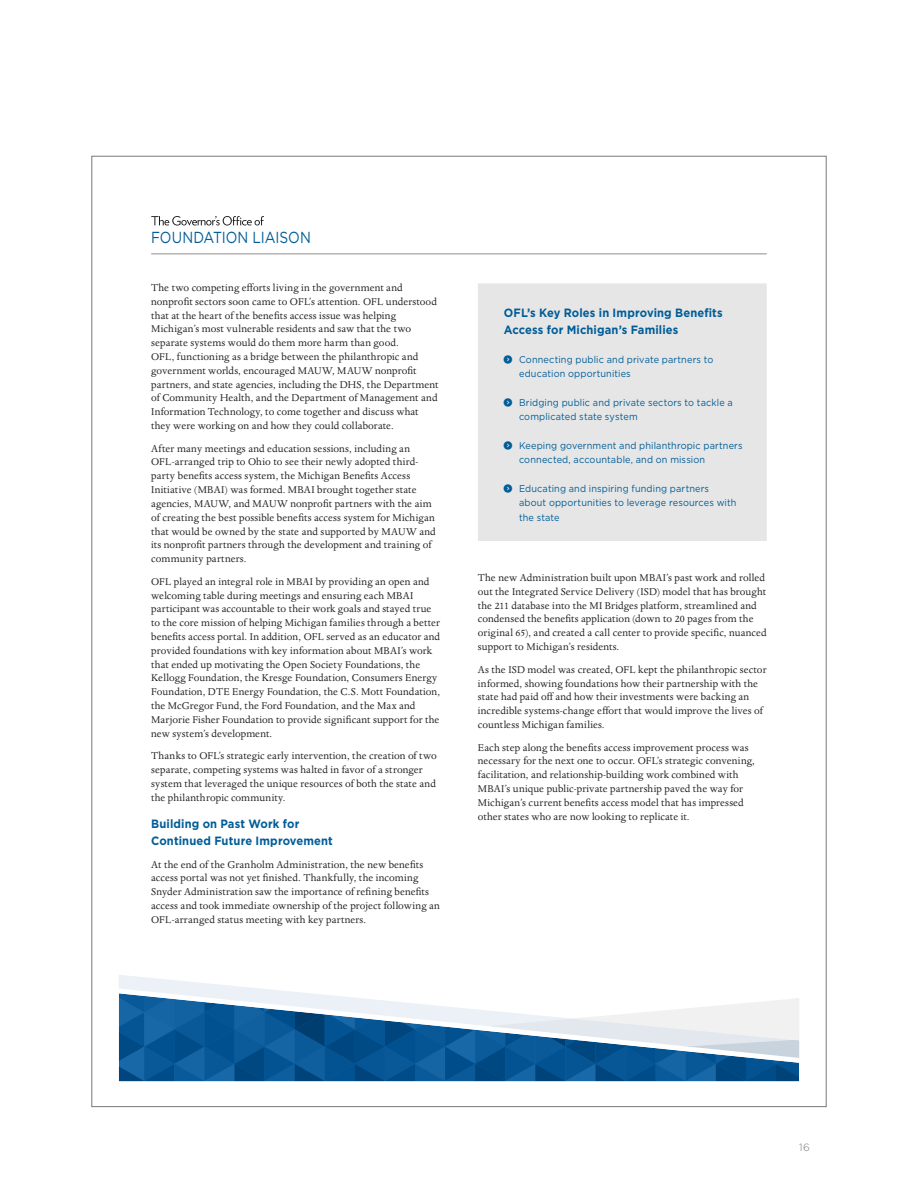
<style>
.page{position:relative;width:918px;height:1188px;background:#fff}
.page>*{position:absolute;margin:0;border:0;box-sizing:border-box;transform-origin:0 0}
.t1{font:16.05px "Gotham";letter-spacing:-.005em;color:#005d98;scale:.86 1}
.t2{font:700 12px/16.8px "Gotham";letter-spacing:.01em;color:#005d98;scale:.93 1}
.t3{font:11.4px/13.8px "Dante MT Pro";letter-spacing:.01em;color:#231f20}
.t4{font:300 10.5px "Gotham";color:#797876}
.t5{font:9.9px/14.4px "Gotham";letter-spacing:.015em;color:#005d98;scale:.93 1}
</style>
<div class="page">
<svg style="left:119px;top:975px;width:100px;height:10px"></svg>
<svg style="left:118px;top:985px;width:682px;height:97px"></svg>
<svg style="left:151px;top:216px;width:113px;height:10px"></svg>
<hr style="left:151px;top:253px;width:616px;height:1px;background:#a4a29f">
<div style="left:478px;top:283px;width:289px;height:258px;background:#e6e6e6"></div>
<h1 class="t1" style="left:151px;top:227px;width:187px">FOUNDATION LIAISON</h1>
<p class="t3" style="left:151px;top:281px;width:289px">The two competing efforts living in the government and nonprofit sectors soon came to OFL’s attention. OFL understood that at the heart of the benefits access issue was helping Michigan’s most vulnerable residents and saw that the two separate systems would do them more harm than good.<br>OFL, functioning as a bridge between the philanthropic and government worlds, encouraged MAUW, MAUW nonprofit partners, and state agencies, including the DHS, the Department of Community Health, and the Department of Management and Information Technology, to come together and discuss what they were working on and how they could collaborate.</p>
<p class="t3" style="left:151px;top:441px;width:286px">After many meetings and education sessions, including an OFL-arranged trip to Ohio to see their newly adopted third&shy;party benefits access system, the Michigan Benefits Access Initiative (MBAI) was formed. MBAI brought together state agencies, MAUW, and MAUW nonprofit partners with the aim of creating the best possible benefits access system for Michigan that would be owned by the state and supported by MAUW and its nonprofit partners through the development and training of community partners.</p>
<p class="t3" style="left:151px;top:575px;width:290px">OFL played an integral role in MBAI by providing an open and welcoming table during meetings and ensuring each MBAI participant was accountable to their work goals and stayed true to the core mission of helping Michigan families through a better benefits access portal. In addition, OFL served as an educator and provided foundations with key information about MBAI’s work that ended up motivating the Open Society Foundations, the Kellogg Foundation, the Kresge Foundation, Consumers Energy Foundation, DTE Energy Foundation, the C.S. Mott Foundation, the McGregor Fund, the Ford Foundation, and the Max and Marjorie Fisher Foundation to provide significant support for the new system’s development.</p>
<p class="t3" style="left:151px;top:749px;width:287px">Thanks to OFL’s strategic early intervention, the creation of two separate, competing systems was halted in favor of a stronger system that leveraged the unique resources of both the state and the philanthropic community.</p>
<p class="t2" style="left:151px;top:815px;width:197px">Building on Past Work for<br>Continued Future Improvement</p>
<p class="t3" style="left:151px;top:857px;width:290px">At the end of the Granholm Administration, the new benefits access portal was not yet finished. Thankfully, the incoming Snyder Administration saw the importance of refining benefits access and took immediate ownership of the project following an OFL-arranged status meeting with key partners.</p>
<p class="t2" style="left:504px;top:304px;width:237px">OFL’s Key Roles in Improving Benefits<br>Access for Michigan’s Families</p>
<p class="t5" style="left:519px;top:352px;width:210px">Connecting public and private partners to education opportunities</p>
<p class="t5" style="left:519px;top:395px;width:231px">Bridging public and private sectors to tackle a complicated state system</p>
<p class="t5" style="left:519px;top:438px;width:242px">Keeping government and philanthropic partners connected, accountable, and on mission</p>
<p class="t5" style="left:519px;top:481px;width:235px">Educating and inspiring funding partners about opportunities to leverage resources with the state</p>
<p class="t3" style="left:478px;top:571px;width:290px">The new Administration built upon MBAI’s past work and rolled out the Integrated Service Delivery (ISD) model that has brought the 211 database into the MI Bridges platform, streamlined and condensed the benefits application (down to 20 pages from the original 65), and created a call center to provide specific, nuanced support to Michigan’s residents.</p>
<p class="t3" style="left:478px;top:662px;width:290px">As the ISD model was created, OFL kept the philanthropic sector informed, showing foundations how their partnership with the state had paid off and how their investments were backing an incredible systems-change effort that would improve the lives of countless Michigan families.</p>
<p class="t3" style="left:478px;top:740px;width:279px">Each step along the benefits access improvement process was necessary for the next one to occur. OFL’s strategic convening, facilitation, and relationship-building work combined with MBAI’s unique public-private partnership paved the way for Michigan’s current benefits access model that has impressed other states who are now looking to replicate it.</p>
<p class="t4" style="left:799px;top:1141px;width:12px">16</p>
</div>
